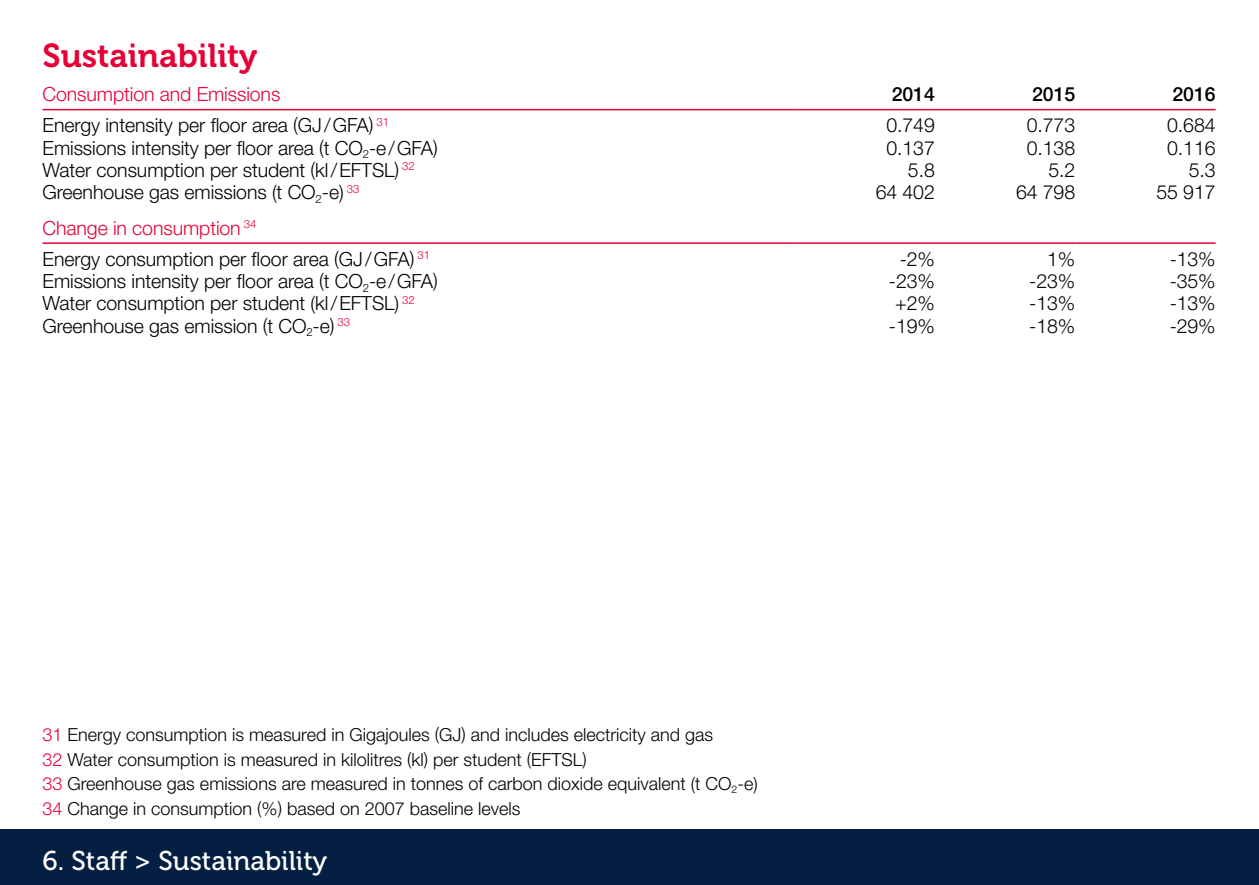
<style>
.page{position:relative;width:1259px;height:885px;background:#fff}
.page>*{position:absolute;margin:0;border:0;box-sizing:border-box;transform-origin:0 0}
.t1{font:33px "Museo 700";color:#e50036}
.t2{font:27px "Museo 500";color:#fff}
.t3{font:300 19.5px "Helvetica Neue LT Pro";letter-spacing:-.005em;color:#000}
.t4{font:300 19.5px "Helvetica Neue LT Std";letter-spacing:-.005em;color:#e50036}
.t5{font:500 19.5px "Helvetica Neue LT Pro";letter-spacing:-.005em;color:#000}
.t6{font:300 18px/24.6px "Helvetica Neue LT Pro";color:#000}
.s1{color:#e50036}
</style>
<div class="page">
<hr style="left:43px;top:109px;width:751px;height:1px;background:#e50036">
<hr style="left:794px;top:109px;width:141px;height:1px;background:#e50036">
<hr style="left:935px;top:109px;width:140px;height:1px;background:#e50036">
<hr style="left:1075px;top:109px;width:140px;height:1px;background:#e50036">
<hr style="left:43px;top:242px;width:751px;height:2px;background:#e50036">
<hr style="left:794px;top:242px;width:141px;height:2px;background:#e50036">
<hr style="left:935px;top:242px;width:140px;height:2px;background:#e50036">
<hr style="left:1075px;top:242px;width:140px;height:2px;background:#e50036">
<div style="left:0;top:829px;width:1259px;height:55px;background:#051f43"></div>
<h1 class="t1" style="left:43px;top:38px;width:216px">Sustainability</h1>
<p class="t4" style="left:43px;top:82px;width:239px">Consumption and Emissions</p>
<p class="t5" style="left:892px;top:83px;width:45px">2014</p>
<p class="t5" style="left:1032px;top:83px;width:45px">2015</p>
<p class="t5" style="left:1172px;top:83px;width:45px">2016</p>
<p class="t3" style="left:43px;top:113px;width:348px">Energy intensity per floor area (GJ/GFA) <sup>31</sup></p>
<p class="t3" style="left:886px;top:113px;width:50px">0.749</p>
<p class="t3" style="left:1027px;top:113px;width:50px">0.773</p>
<p class="t3" style="left:1167px;top:113px;width:50px">0.684</p>
<p class="t3" style="left:43px;top:136px;width:397px">Emissions intensity per floor area (t CO<sub>2</sub>-e/GFA)</p>
<p class="t3" style="left:886px;top:136px;width:50px">0.137</p>
<p class="t3" style="left:1027px;top:136px;width:50px">0.138</p>
<p class="t3" style="left:1167px;top:136px;width:50px">0.116</p>
<p class="t3" style="left:43px;top:158px;width:374px">Water consumption per student (kl/EFTSL) <sup>32</sup></p>
<p class="t3" style="left:908px;top:158px;width:28px">5.8</p>
<p class="t3" style="left:1048px;top:158px;width:28px">5.2</p>
<p class="t3" style="left:1188px;top:158px;width:28px">5.3</p>
<p class="t3" style="left:43px;top:180px;width:318px">Greenhouse gas emissions (t CO<sub>2</sub>-e) <sup>33</sup></p>
<p class="t3" style="left:875px;top:180px;width:61px">64 402</p>
<p class="t3" style="left:1016px;top:180px;width:61px">64 798</p>
<p class="t3" style="left:1156px;top:180px;width:61px">55 917</p>
<p class="t4" style="left:43px;top:216px;width:215px">Change in consumption <sup>34</sup></p>
<p class="t3" style="left:43px;top:247px;width:389px">Energy consumption per floor area (GJ/GFA) <sup>31</sup></p>
<p class="t3" style="left:899px;top:247px;width:37px">-2%</p>
<p class="t3" style="left:1047px;top:247px;width:30px">1%</p>
<p class="t3" style="left:1169px;top:247px;width:47px">-13%</p>
<p class="t3" style="left:43px;top:269px;width:397px">Emissions intensity per floor area (t CO<sub>2</sub>-e/GFA)</p>
<p class="t3" style="left:889px;top:269px;width:47px">-23%</p>
<p class="t3" style="left:1029px;top:269px;width:47px">-23%</p>
<p class="t3" style="left:1169px;top:269px;width:47px">-35%</p>
<p class="t3" style="left:43px;top:291px;width:374px">Water consumption per student (kl/EFTSL) <sup>32</sup></p>
<p class="t3" style="left:895px;top:291px;width:41px">+2%</p>
<p class="t3" style="left:1029px;top:291px;width:47px">-13%</p>
<p class="t3" style="left:1169px;top:291px;width:47px">-13%</p>
<p class="t3" style="left:43px;top:314px;width:309px">Greenhouse gas emission (t CO<sub>2</sub>-e) <sup>33</sup></p>
<p class="t3" style="left:889px;top:314px;width:47px">-19%</p>
<p class="t3" style="left:1029px;top:314px;width:47px">-18%</p>
<p class="t3" style="left:1169px;top:314px;width:47px">-29%</p>
<p class="t6" style="left:43px;top:722px;width:717px"><span class="s1">31</span> Energy consumption is measured in Gigajoules (GJ) and includes electricity and gas<br><span class="s1">32</span> Water consumption is measured in kilolitres (kl) per student (EFTSL)<br><span class="s1">33</span> Greenhouse gas emissions are measured in tonnes of carbon dioxide equivalent (t CO<sub>2</sub>-e)<br><span class="s1">34</span> Change in consumption (%) based on 2007 baseline levels</p>
<h2 class="t2" style="left:43px;top:845px;width:286px">6. Staff &gt; Sustainability</h2>
</div>
